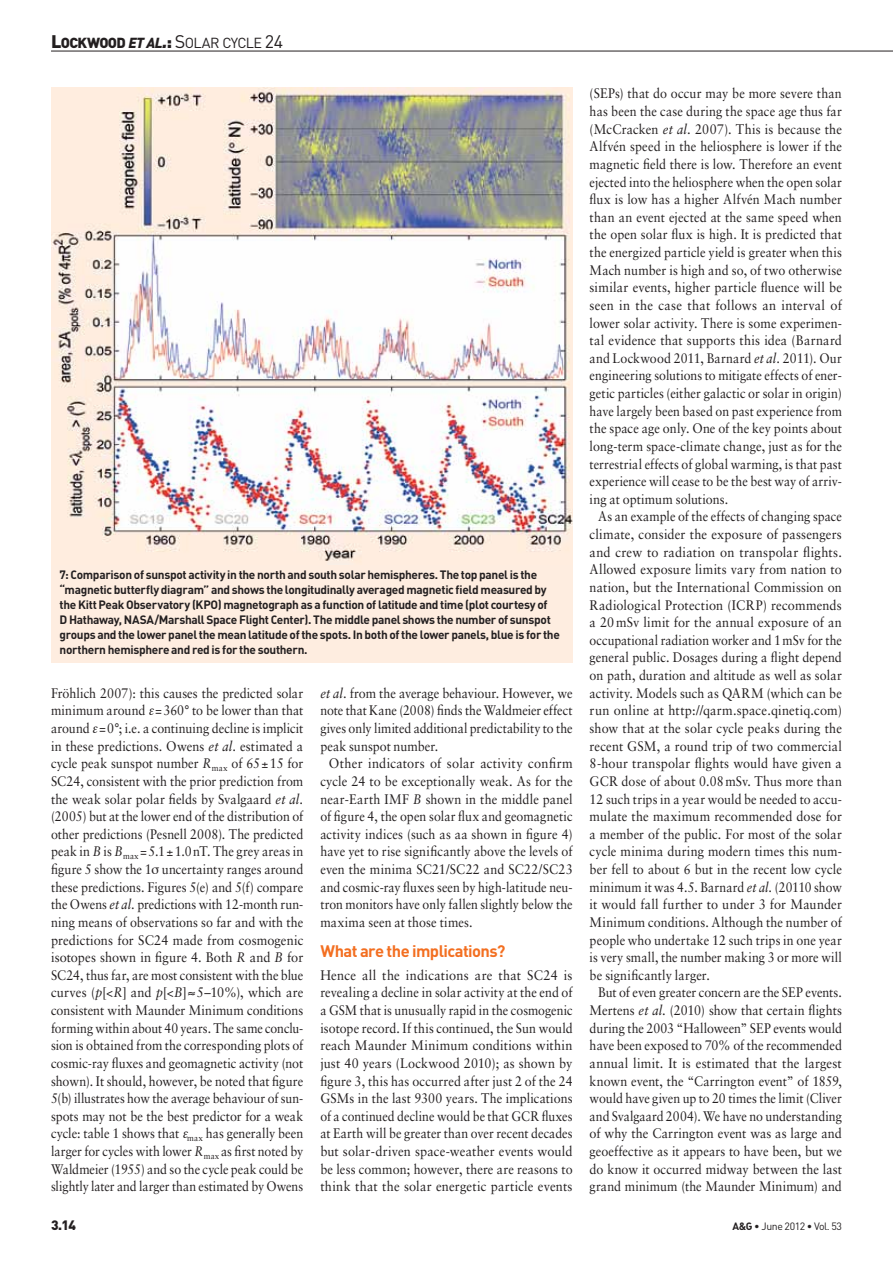
<style>
.page{position:relative;width:893px;height:1263px;background:#fff}
.page>*{position:absolute;margin:0;border:0;box-sizing:border-box;transform-origin:0 0}
.t1{font:700 16.5px "DIN";letter-spacing:-.035em;color:#f36f21}
.t2{font:14.4px "DIN Regular SC800";letter-spacing:-.05em;color:#231f20}
.t3{font:13.8px/17.5px "Sabon";letter-spacing:.01em;color:#231f20;text-align:justify;scale:.9 1}
.t4{font:13.8px/17.7px "Sabon";letter-spacing:.01em;color:#231f20;text-align:justify;scale:.89 1}
.t5{font:13.8px/17.5px "Sabon";letter-spacing:.01em;color:#231f20;text-align:justify;scale:.92 1}
.t6{font:900 13.5px "DIN";color:#231f20}
.t7{font:700 12px/15px "DIN";letter-spacing:-.03em;color:#231f20}
.t8{font:10.5px "DIN";letter-spacing:-.04em;color:#231f20}
.s1{font-family:"DIN Black SC800";font-size:18px}
.s2{font-family:"DIN Black SC800"}
.s3{font-family:"DIN Black Italic SC800"}
.s4{font-family:"DIN Black Italic SC800";font-size:18px}
.s5{font-size:18px}
.s6{font-style:italic}
.s7{font-weight:700}
</style>
<div class="page">
<hr style="left:51px;top:51px;width:842px;height:1px;background:#231f20">
<div style="left:51px;top:87px;width:522px;height:575px;background:#feede0"></div>
<img style="left:51px;top:87px;width:522px;height:474px">
<p class="t2" style="left:51px;top:33px;width:234px"><span class="s1">L</span><span class="s2">OCKWOOD</span> <span class="s3">et al</span><span class="s4">.</span><span class="s1">:</span> <span class="s5">S</span>OLAR CYCLE <span class="s5">24</span></p>
<p class="t7" style="left:60px;top:566px;width:502px">7: Comparison of sunspot activity in the north and south solar hemispheres. The top panel is the “magnetic butterfly diagram” and shows the longitudinally averaged magnetic field measured by the Kitt Peak Observatory (KPO) magnetograph as a function of latitude and time (plot courtesy of<br>D Hathaway, NASA/Marshall Space Flight Center). The middle panel shows the number of sunspot groups and the lower panel the mean latitude of the spots. In both of the lower panels, blue is for the northern hemisphere and red is for the southern.</p>
<p class="t3" style="left:51px;top:684px;width:282px">Fröhlich 2007): this causes the predicted solar minimum around =360° to be lower than that around =0°; i.e. a continuing decline is implicit in these predictions. Owens <span class="s6">et al.</span> estimated a cycle peak sunspot number <span class="s6">R</span><sub>max</sub> of 65±15 for SC24, consistent with the prior prediction from the weak solar polar fields by Svalgaard <span class="s6">et al. </span>(2005) but at the lower end of the distribution of other predictions (Pesnell 2008). The predicted peak in <span class="s6">B</span> is <span class="s6">B</span><sub>max</sub> =5.1±1.0nT. The grey areas in figure 5 show the 1▲ uncertainty ranges around these predictions. Figures 5(e) and 5(f) compare the Owens <span class="s6">et al.</span> predictions with 12-month run&shy;ning means of observations so far and with the predictions for SC24 made from cosmogenic isotopes shown in figure 4. Both <span class="s6">R</span> and <span class="s6">B</span> for SC24, thus far, are most consistent with the blue curves (<span class="s6">p</span>[&lt;<span class="s6">R</span>] and <span class="s6">p</span>[&lt;<span class="s6">B</span>]≈5–10%), which are consistent with Maunder Minimum conditions forming within about 40 years. The same conclu&shy;sion is obtained from the corresponding plots of cosmic-ray fluxes and geomagnetic activity (not shown). It should, however, be noted that figure 5(b) illustrates how the average behaviour of sun&shy;spots may not be the best predictor for a weak cycle: table 1 shows that <sub>max</sub> has generally been larger for cycles with lower <span class="s6">R</span><sub>max</sub> as first noted by Waldmeier (1955) and so the cycle peak could be slightly later and larger than estimated by Owens</p>
<p class="t3" style="left:320px;top:684px;width:282px"><span class="s6">et al.</span> from the average behaviour. However, we note that Kane (2008) finds the Waldmeier effect gives only limited additional predictability to the peak sunspot number.</p>
<p class="t5" style="left:320px;top:754px;width:276px;text-indent:9px">Other indicators of solar activity confirm cycle 24 to be exceptionally weak. As for the near-Earth IMF <span class="s6">B</span> shown in the middle panel of figure 4, the open solar flux and geomagnetic activity indices (such as aa shown in figure 4) have yet to rise significantly above the levels of even the minima SC21/SC22 and SC22/SC23 and cosmic-ray fluxes seen by high-latitude neu&shy;tron monitors have only fallen slightly below the maxima seen at those times.</p>
<p class="t1" style="left:320px;top:940px;width:187px">What are the implications?</p>
<p class="t5" style="left:320px;top:966px;width:276px">Hence all the indications are that SC24 is revealing a decline in solar activity at the end of a GSM that is unusually rapid in the cosmogenic isotope record. If this continued, the Sun would reach Maunder Minimum conditions within just 40 years (Lockwood 2010); as shown by figure 3, this has occurred after just 2 of the 24<br>GSMs in the last 9300 years. The implications of a continued decline would be that GCR fluxes at Earth will be greater than over recent decades but solar-driven space-weather events would be less common; however, there are reasons to think that the solar energetic particle events</p>
<p class="t3" style="left:590px;top:85px;width:282px">(SEPs) that do occur may be more severe than has been the case during the space age thus far (McCracken <span class="s6">et al.</span> 2007). This is because the Alfvén speed in the heliosphere is lower if the magnetic field there is low. Therefore an event ejected into the heliosphere when the open solar flux is low has a higher Alfvén Mach number than an event ejected at the same speed when the open solar flux is high. It is predicted that the energized particle yield is greater when this Mach number is high and so, of two otherwise similar events, higher particle fluence will be seen in the case that follows an interval of lower solar activity. There is some experimen&shy;tal evidence that supports this idea (Barnard and Lockwood 2011, Barnard <span class="s6">et al.</span> 2011). Our engineering solutions to mitigate effects of ener&shy;getic particles (either galactic or solar in origin) have largely been based on past experience from the space age only. One of the key points about long-term space-climate change, just as for the terrestrial effects of global warming, is that past experience will cease to be the best way of arriv&shy;ing at optimum solutions.</p>
<p class="t4" style="left:590px;top:508px;width:285px;text-indent:9px">As an example of the effects of changing space climate, consider the exposure of passengers and crew to radiation on transpolar flights.<br>Allowed exposure limits vary from nation to nation, but the International Commission on Radiological Protection (ICRP) recommends a 20mSv limit for the annual exposure of an occupational radiation worker and 1mSv for the general public. Dosages during a flight depend on path, duration and altitude as well as solar activity. Models such as QARM (which can be run online at http://qarm.space.qinetiq.com) show that at the solar cycle peaks during the recent GSM, a round trip of two commercial 8-hour transpolar flights would have given a GCR dose of about 0.08mSv. Thus more than 12 such trips in a year would be needed to accu&shy;mulate the maximum recommended dose for a member of the public. For most of the solar cycle minima during modern times this num&shy;ber fell to about 6 but in the recent low cycle minimum it was 4.5. Barnard <span class="s6">et al.</span> (20110 show it would fall further to under 3 for Maunder Minimum conditions. Although the number of people who undertake 12 such trips in one year is very small, the number making 3 or more will be significantly larger.</p>
<p class="t3" style="left:590px;top:984px;width:282px;text-indent:9px">But of even greater concern are the SEP events.<br>Mertens <span class="s6">et al.</span> (2010) show that certain flights during the 2003 “Halloween” SEP events would have been exposed to 70% of the recommended annual limit. It is estimated that the largest known event, the “Carrington event” of 1859, would have given up to 20 times the limit (Cliver and Svalgaard 2004). We have no understanding of why the Carrington event was as large and geoeffective as it appears to have been, but we do know it occurred midway between the last grand minimum (the Maunder Minimum) and</p>
<p class="t6" style="left:51px;top:1216px;width:26px">3.14</p>
<p class="t8" style="left:732px;top:1219px;width:111px"><span class="s7">A&amp;G</span> • June 2012 • Vol. 53</p>
</div>
